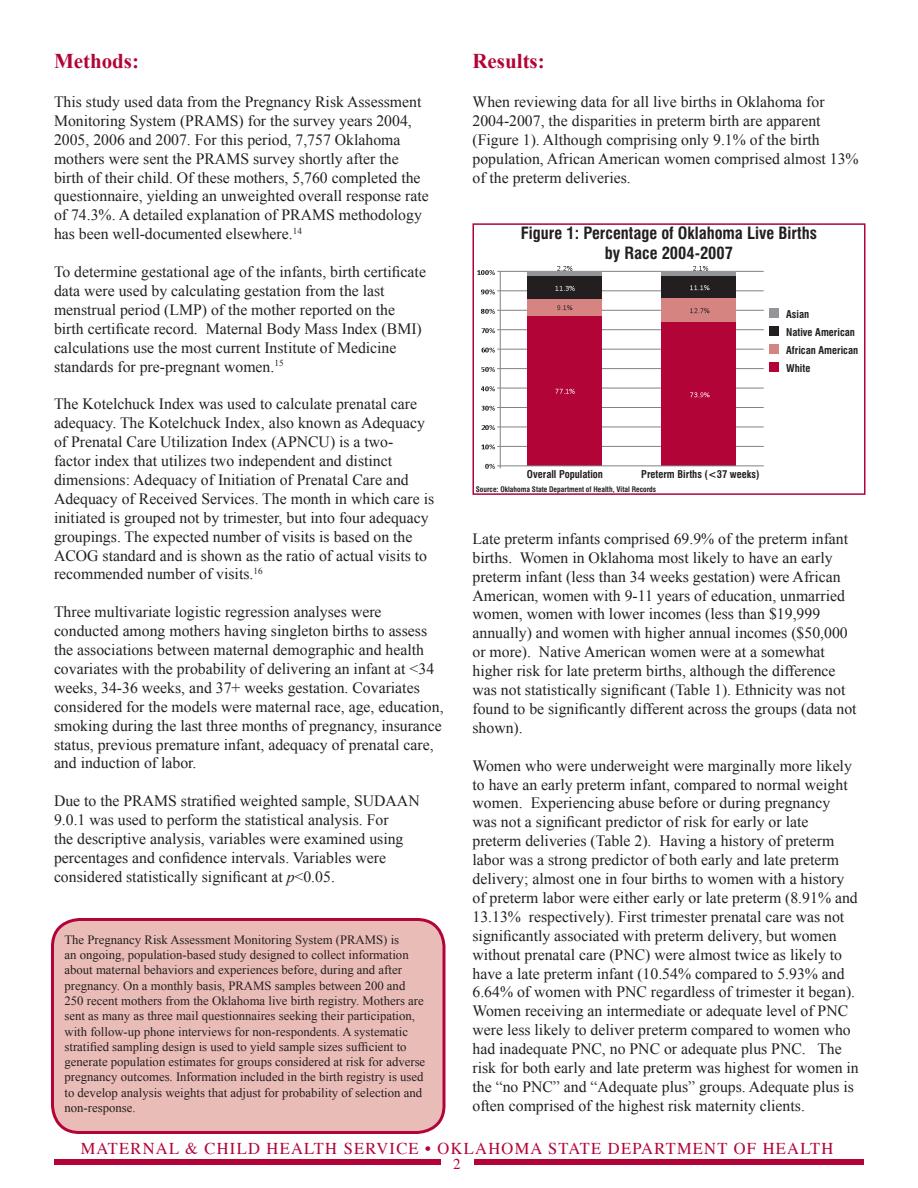
<style>
.page{position:relative;width:918px;height:1188px;background:#fff}
.page>*{position:absolute;margin:0;border:0;box-sizing:border-box;transform-origin:0 0}
.t1{font:700 21px "Times New Roman";color:#b30437}
.t2{font:16.5px "Times";letter-spacing:.075em;color:#b30437}
.t3{font:700 condensed 16.5px/19.8px "Swiss 721 BT";color:#231f20;text-align:center}
.t4{font:15.75px/18.9px "Times New Roman";color:#231f20}
.t5{font:15px "Times";color:#b30437}
.t6{font:12.75px/15.3px "Times New Roman";color:#231f20}
.t7{font:700 condensed 10.5px/18px "Swiss 721 BT";color:#231f20}
.t8{font:700 condensed 7.5px "Swiss 721 BT";color:#231f20}
.s1{font-style:italic}
</style>
<div class="page">
<div style="left:474px;top:1159px;width:390px;height:5px;background:#b30437"></div>
<div style="left:54px;top:1159px;width:387px;height:5px;background:#b30437"></div>
<div style="left:52px;top:920px;width:392px;height:212px;background:#eabcb7;border-radius:27px"></div>
<div style="left:51px;top:918px;width:395px;height:216px;border:3px solid #b30437;border-radius:27px"></div>
<hr style="left:497px;top:271px;width:267px;height:1px;background:#808285">
<hr style="left:497px;top:290px;width:267px;height:1px;background:#808285">
<hr style="left:497px;top:310px;width:267px;height:1px;background:#808285">
<hr style="left:497px;top:329px;width:267px;height:1px;background:#808285">
<hr style="left:497px;top:349px;width:267px;height:1px;background:#808285">
<hr style="left:497px;top:368px;width:267px;height:1px;background:#808285">
<hr style="left:497px;top:388px;width:267px;height:1px;background:#808285">
<hr style="left:497px;top:407px;width:267px;height:1px;background:#808285">
<hr style="left:497px;top:427px;width:267px;height:1px;background:#808285">
<hr style="left:497px;top:446px;width:267px;height:1px;background:#808285">
<div style="left:527px;top:272px;width:75px;height:194px;background:#b30437"></div>
<hr style="left:500px;top:271px;width:1px;height:197px;background:#808285">
<div style="left:527px;top:272px;width:75px;height:44px;background:#d58482"></div>
<div style="left:527px;top:272px;width:75px;height:27px;background:#231f20"></div>
<div style="left:661px;top:272px;width:75px;height:194px;background:#b30437"></div>
<div style="left:661px;top:272px;width:75px;height:50px;background:#d58482"></div>
<div style="left:661px;top:272px;width:75px;height:26px;background:#231f20"></div>
<hr style="left:527px;top:272px;width:75px;height:4px;background:#939598">
<div style="left:661px;top:271px;width:75px;height:5px;background:#939598"></div>
<svg style="left:690px;top:392px;width:19px;height:5px"></svg>
<svg style="left:690px;top:308px;width:19px;height:5px"></svg>
<svg style="left:690px;top:285px;width:19px;height:5px"></svg>
<svg style="left:693px;top:266px;width:15px;height:5px"></svg>
<svg style="left:485px;top:464px;width:10px;height:5px"></svg>
<svg style="left:482px;top:445px;width:13px;height:4px"></svg>
<svg style="left:482px;top:425px;width:13px;height:5px"></svg>
<svg style="left:482px;top:406px;width:13px;height:5px"></svg>
<svg style="left:481px;top:386px;width:14px;height:5px"></svg>
<svg style="left:482px;top:367px;width:13px;height:5px"></svg>
<svg style="left:482px;top:348px;width:13px;height:4px"></svg>
<svg style="left:482px;top:328px;width:13px;height:5px"></svg>
<svg style="left:481px;top:309px;width:14px;height:5px"></svg>
<svg style="left:481px;top:290px;width:14px;height:4px"></svg>
<svg style="left:477px;top:270px;width:18px;height:5px"></svg>
<div style="left:472px;top:223px;width:394px;height:272px;border:2px solid #b30437"></div>
<svg style="left:555px;top:389px;width:20px;height:5px"></svg>
<svg style="left:557px;top:305px;width:15px;height:5px"></svg>
<svg style="left:555px;top:286px;width:20px;height:5px"></svg>
<svg style="left:557px;top:266px;width:15px;height:5px"></svg>
<hr style="left:497px;top:465px;width:267px;height:1px;background:#808285">
<div style="left:770px;top:308px;width:9px;height:10px;background:#939598"></div>
<div style="left:770px;top:326px;width:9px;height:10px;background:#231f20"></div>
<div style="left:770px;top:344px;width:9px;height:10px;background:#d58482"></div>
<div style="left:770px;top:362px;width:9px;height:10px;background:#b30437"></div>
<h1 class="t1" style="left:54px;top:47px;width:87px">Methods:</h1>
<p class="t4" style="left:54px;top:92px;width:376px">This study used data from the Pregnancy Risk Assessment Monitoring System (PRAMS) for the survey years 2004, 2005, 2006 and 2007. For this period, 7,757 Oklahoma mothers were sent the PRAMS survey shortly after the birth of their child. Of these mothers, 5,760 completed the questionnaire, yielding an unweighted overall response rate of 74.3%. A detailed explanation of PRAMS methodology has been well-documented elsewhere.<sup>14</sup></p>
<p class="t4" style="left:54px;top:262px;width:374px">To determine gestational age of the infants, birth certificate data were used by calculating gestation from the last menstrual period (LMP) of the mother reported on the birth certificate record. Maternal Body Mass Index (BMI) calculations use the most current Institute of Medicine standards for pre-pregnant women.<sup>15</sup></p>
<p class="t4" style="left:54px;top:394px;width:382px">The Kotelchuck Index was used to calculate prenatal care adequacy. The Kotelchuck Index, also known as Adequacy of Prenatal Care Utilization Index (APNCU) is a two-<br>factor index that utilizes two independent and distinct dimensions: Adequacy of Initiation of Prenatal Care and Adequacy of Received Services. The month in which care is initiated is grouped not by trimester, but into four adequacy groupings. The expected number of visits is based on the ACOG standard and is shown as the ratio of actual visits to recommended number of visits.<sup>16</sup></p>
<p class="t4" style="left:54px;top:602px;width:391px">Three multivariate logistic regression analyses were conducted among mothers having singleton births to assess the associations between maternal demographic and health covariates with the probability of delivering an infant at &lt;34 weeks, 34-36 weeks, and 37+ weeks gestation. Covariates considered for the models were maternal race, age, education, smoking during the last three months of pregnancy, insurance status, previous premature infant, adequacy of prenatal care, and induction of labor.</p>
<p class="t4" style="left:54px;top:791px;width:367px">Due to the PRAMS stratified weighted sample, SUDAAN 9.0.1 was used to perform the statistical analysis. For<br>the descriptive analysis, variables were examined using percentages and confidence intervals. Variables were considered statistically significant at <span class="s1">p</span>&lt;0.05.</p>
<p class="t6" style="left:64px;top:932px;width:362px">The Pregnancy Risk Assessment Monitoring System (PRAMS) is<br>an ongoing, population-based study designed to collect information about maternal behaviors and experiences before, during and after pregnancy. On a monthly basis, PRAMS samples between 200 and 250 recent mothers from the Oklahoma live birth registry. Mothers are sent as many as three mail questionnaires seeking their participation, with follow-up phone interviews for non-respondents. A systematic stratified sampling design is used to yield sample sizes sufficient to generate population estimates for groups considered at risk for adverse pregnancy outcomes. Information included in the birth registry is used to develop analysis weights that adjust for probability of selection and non-response.</p>
<h1 class="t1" style="left:472px;top:47px;width:74px">Results:</h1>
<p class="t4" style="left:472px;top:92px;width:388px">When reviewing data for all live births in Oklahoma for 2004-2007, the disparities in preterm birth are apparent (Figure 1). Although comprising only 9.1% of the birth population, African American women comprised almost 13% of the preterm deliveries.</p>
<p class="t3" style="left:521px;top:223px;width:298px">Figure 1: Percentage of Oklahoma Live Births by Race 2004-2007</p>
<p class="t7" style="left:786px;top:305px;width:73px">Asian<br>Native American<br>African American<br>White</p>
<p class="t7" style="left:527px;top:465px;width:78px">Overall Population</p>
<p class="t7" style="left:641px;top:465px;width:120px">Preterm Births (&lt;37 weeks)</p>
<p class="t8" style="left:476px;top:484px;width:182px">Source: Oklahoma State Department of Health, Vital Records</p>
<p class="t4" style="left:472px;top:529px;width:386px">Late preterm infants comprised 69.9% of the preterm infant births. Women in Oklahoma most likely to have an early preterm infant (less than 34 weeks gestation) were African American, women with 9-11 years of education, unmarried women, women with lower incomes (less than $19,999 annually) and women with higher annual incomes ($50,000 or more). Native American women were at a somewhat higher risk for late preterm births, although the difference was not statistically significant (Table 1). Ethnicity was not found to be significantly different across the groups (data not shown).</p>
<p class="t4" style="left:472px;top:756px;width:388px">Women who were underweight were marginally more likely to have an early preterm infant, compared to normal weight women. Experiencing abuse before or during pregnancy<br>was not a significant predictor of risk for early or late preterm deliveries (Table 2). Having a history of preterm labor was a strong predictor of both early and late preterm delivery; almost one in four births to women with a history of preterm labor were either early or late preterm (8.91% and 13.13% respectively). First trimester prenatal care was not significantly associated with preterm delivery, but women without prenatal care (PNC) were almost twice as likely to have a late preterm infant (10.54% compared to 5.93% and 6.64% of women with PNC regardless of trimester it began).<br>Women receiving an intermediate or adequate level of PNC were less likely to deliver preterm compared to women who had inadequate PNC, no PNC or adequate plus PNC. The risk for both early and late preterm was highest for women in the “no PNC” and “Adequate plus” groups. Adequate plus is often comprised of the highest risk maternity clients.</p>
<p class="t2" style="left:81px;top:1133px;width:754px">MATERNAL &amp; CHILD HEALTH SERVICE • OKLAHOMA STATE DEPARTMENT OF HEALTH</p>
<p class="t5" style="left:453px;top:1150px;width:9px">2</p>
</div>
